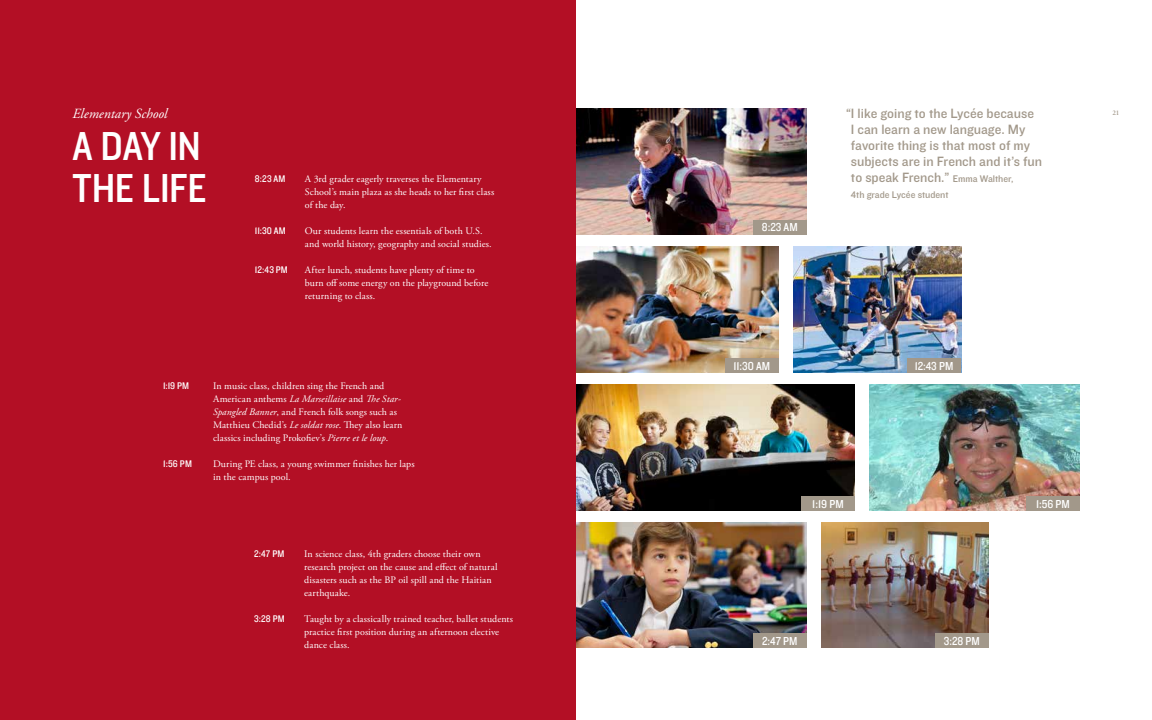
<style>
.page{position:relative;width:1152px;height:720px;background:#fff}
.page>*{position:absolute;margin:0;border:0;box-sizing:border-box;transform-origin:0 0}
.t1{font:42px/42px "Knockout HTF30 Junior Welterwt";letter-spacing:-.01em;color:#fff}
.t2{font:14px/16px "Knockout HTF31 Junior Middlewt";color:#a2988a}
.t3{font:italic 14px "Adobe Garamond Pro";color:#fff}
.t4{font:12px "Knockout HTF30 Junior Welterwt";color:#fff}
.t5{font:10px/13px "Adobe Garamond Pro";letter-spacing:.01em;color:#fff}
.t6{font:10px "Knockout HTF30 Junior Welterwt";letter-spacing:.02em;color:#fff}
.t7{font:10px "Knockout HTF31 Junior Middlewt";color:#a2988a}
.t8{font:600 7px "Adobe Garamond Pro";color:#a2988a}
.s1{font-size:10px}
.s2{font-style:italic}
</style>
<div class="page">
<img style="left:576px;top:246px;width:203px;height:126px">
<div style="left:0;top:0;width:576px;height:720px;background:#b30f25"></div>
<img style="left:576px;top:108px;width:231px;height:126px">
<img style="left:576px;top:384px;width:279px;height:126px">
<img style="left:869px;top:384px;width:211px;height:126px">
<img style="left:793px;top:246px;width:168px;height:126px">
<img style="left:576px;top:523px;width:231px;height:125px">
<img style="left:821px;top:522px;width:168px;height:126px">
<div style="left:753px;top:220px;width:54px;height:14px;background:#a2988a"></div>
<div style="left:801px;top:496px;width:54px;height:14px;background:#a2988a"></div>
<div style="left:1026px;top:496px;width:54px;height:14px;background:#a2988a"></div>
<div style="left:753px;top:634px;width:54px;height:14px;background:#a2988a"></div>
<div style="left:935px;top:634px;width:54px;height:14px;background:#a2988a"></div>
<div style="left:907px;top:358px;width:54px;height:14px;background:#a2988a"></div>
<div style="left:725px;top:358px;width:54px;height:14px;background:#a2988a"></div>
<h2 class="t3" style="left:72px;top:105px;width:97px">Elementary School</h2>
<p class="t8" style="left:1113px;top:109px;width:8px">21</p>
<h1 class="t1" style="left:72px;top:127px;width:136px">A DAY IN<br>THE LIFE</h1>
<p class="t4" style="left:762px;top:221px;width:37px">8:23 AM</p>
<h2 class="t2" style="left:851px;top:106px;width:193px;text-indent:-5px">“I like going to the Lycée because<br>I can learn a new language. My favorite thing is that most of my subjects are in French and it’s fun to speak French.” <span class="s1">Emma Walther,</span></h2>
<p class="t7" style="left:851px;top:190px;width:99px">4th grade Lycée student</p>
<p class="t6" style="left:255px;top:174px;width:32px">8:23 AM</p>
<p class="t5" style="left:305px;top:173px;width:191px">A 3rd grader eagerly traverses the Elementary<br>School’s main plaza as she heads to her first class of the day.</p>
<p class="t6" style="left:255px;top:226px;width:32px">11:30 AM</p>
<p class="t5" style="left:305px;top:225px;width:188px">Our students learn the essentials of both U.S. and world history, geography and social studies.</p>
<p class="t6" style="left:255px;top:265px;width:34px">12:43 PM</p>
<p class="t5" style="left:305px;top:264px;width:185px">After lunch, students have plenty of time to burn off some energy on the playground before returning to class.</p>
<p class="t6" style="left:163px;top:381px;width:28px">1:19 PM</p>
<p class="t5" style="left:213px;top:380px;width:191px">In music class, children sing the French and American anthems <span class="s2">La Marseillaise</span> and <span class="s2">The Star-Spangled Banner</span>, and French folk songs such as Matthieu Chedid’s <span class="s2">Le soldat rose</span>. They also learn classics including Prokofiev’s <span class="s2">Pierre et le loup</span>.</p>
<p class="t6" style="left:163px;top:459px;width:30px">1:56 PM</p>
<p class="t5" style="left:213px;top:458px;width:203px">During PE class, a young swimmer finishes her laps in the campus pool.</p>
<p class="t6" style="left:254px;top:549px;width:32px">2:47 PM</p>
<p class="t5" style="left:304px;top:548px;width:195px">In science class, 4th graders choose their own research project on the cause and effect of natural disasters such as the BP oil spill and the Haitian earthquake.</p>
<p class="t6" style="left:254px;top:614px;width:32px">3:28 PM</p>
<p class="t5" style="left:304px;top:613px;width:210px">Taught by a classically trained teacher, ballet students practice first position during an afternoon elective dance class.</p>
<p class="t4" style="left:733px;top:359px;width:38px">11:30 AM</p>
<p class="t4" style="left:915px;top:359px;width:40px">12:43 PM</p>
<p class="t4" style="left:812px;top:497px;width:33px">1:19 PM</p>
<p class="t4" style="left:1036px;top:497px;width:35px">1:56 PM</p>
<p class="t4" style="left:762px;top:635px;width:37px">2:47 PM</p>
<p class="t4" style="left:944px;top:635px;width:38px">3:28 PM</p>
</div>
